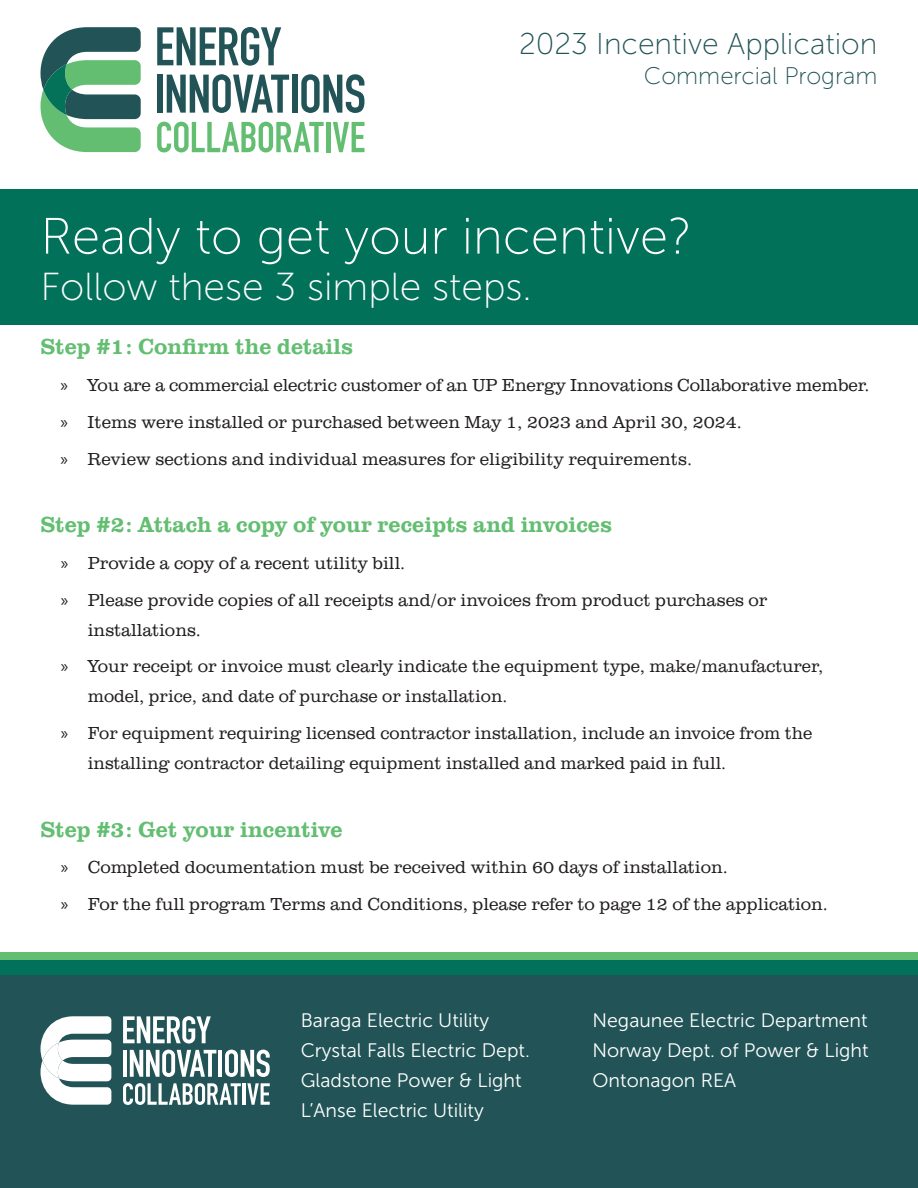
<style>
.page{position:relative;width:918px;height:1188px;background:#fff}
.page>*{position:absolute;margin:0;border:0;box-sizing:border-box;transform-origin:0 0}
.t1{font:51px "Museo Sans 100";color:#fff}
.t2{font:39px "Museo Sans 100";color:#fff}
.t3{font:30px "Museo Sans 100";color:#225457}
.t4{font:24px "Museo Sans 100";color:#225457}
.t5{font:500 22.5px "Clarendon URW";color:#63be72}
.Cover_page_bullets{font:19.5px "Museo Sans 300";color:#fff}
.t6{font:300 18px/30px "Clarendon URW";color:#231f20}
.s1{font-family:"Myriad Pro";font-weight:400}
</style>
<div class="page">
<div style="left:0;top:952px;width:918px;height:23px;background:#63be72"></div>
<div style="left:0;top:960px;width:918px;height:23px;background:#027159"></div>
<div style="left:0;top:189px;width:918px;height:135px;background:#027159"></div>
<svg style="left:157px;top:27px;width:124px;height:39px"></svg>
<div style="left:157px;top:75px;width:6px;height:38px;background:#225457"></div>
<svg style="left:167px;top:74px;width:122px;height:39px"></svg>
<div style="left:292px;top:75px;width:5px;height:38px;background:#225457"></div>
<svg style="left:301px;top:74px;width:63px;height:39px"></svg>
<svg style="left:157px;top:122px;width:167px;height:30px"></svg>
<hr style="left:326px;top:122px;width:4px;height:30px;background:#63be72">
<svg style="left:333px;top:122px;width:32px;height:30px"></svg>
<svg style="left:40px;top:27px;width:101px;height:125px"></svg>
<div style="left:0;top:975px;width:918px;height:213px;background:#225457"></div>
<svg style="left:123px;top:1016px;width:88px;height:28px"></svg>
<hr style="left:123px;top:1050px;width:4px;height:27px;background:#fff">
<svg style="left:130px;top:1050px;width:86px;height:27px"></svg>
<hr style="left:218px;top:1050px;width:4px;height:27px;background:#fff">
<svg style="left:225px;top:1050px;width:45px;height:27px"></svg>
<svg style="left:123px;top:1083px;width:118px;height:22px"></svg>
<hr style="left:242px;top:1083px;width:4px;height:22px;background:#fff">
<svg style="left:247px;top:1083px;width:23px;height:22px"></svg>
<svg style="left:41px;top:1016px;width:70px;height:89px"></svg>
<p class="t3" style="left:519px;top:28px;width:360px">2023 Incentive Application</p>
<p class="t4" style="left:644px;top:63px;width:235px">Commercial Program</p>
<p class="t1" style="left:40px;top:209px;width:653px">Ready to get your incentive?</p>
<p class="t2" style="left:40px;top:266px;width:493px">Follow these 3 simple steps.</p>
<p class="t5" style="left:40px;top:331px;width:314px">Step #1: Confirm the details</p>
<p class="t6" style="left:61px;top:366px;width:811px;line-height:36.8px"><span class="s1">»</span> You are a commercial electric customer of an UP Energy Innovations Collaborative member. <span class="s1">»</span> Items were installed or purchased between May 1, 2023 and April 30, 2024.<br><span class="s1">»</span> Review sections and individual measures for eligibility requirements.</p>
<p class="t5" style="left:40px;top:508px;width:573px">Step #2: Attach a copy of your receipts and invoices</p>
<p class="t6" style="left:61px;top:547px;width:346px"><span class="s1">»</span> Provide a copy of a recent utility bill.</p>
<p class="t6" style="left:88px;top:584px;width:681px;text-indent:-27px"><span class="s1">»</span> Please provide copies of all receipts and/or invoices from product purchases or installations.</p>
<p class="t6" style="left:88px;top:651px;width:737px;text-indent:-27px"><span class="s1">»</span> Your receipt or invoice must clearly indicate the equipment type, make/manufacturer, model, price, and date of purchase or installation.</p>
<p class="t6" style="left:88px;top:717px;width:726px;text-indent:-27px"><span class="s1">»</span> For equipment requiring licensed contractor installation, include an invoice from the installing contractor detailing equipment installed and marked paid in full.</p>
<p class="t5" style="left:40px;top:813px;width:304px">Step #3: Get your incentive</p>
<p class="t6" style="left:61px;top:852px;width:669px"><span class="s1">»</span> Completed documentation must be received within 60 days of installation.</p>
<p class="t6" style="left:61px;top:888px;width:769px"><span class="s1">»</span> For the full program Terms and Conditions, please refer to page 12 of the application.</p>
<p class="Cover_page_bullets" style="left:301px;top:1010px;width:190px">Baraga Electric Utility</p>
<p class="Cover_page_bullets" style="left:301px;top:1040px;width:231px">Crystal Falls Electric Dept.</p>
<p class="Cover_page_bullets" style="left:301px;top:1070px;width:222px">Gladstone Power &amp; Light</p>
<p class="Cover_page_bullets" style="left:301px;top:1100px;width:185px">L’Anse Electric Utility</p>
<p class="Cover_page_bullets" style="left:593px;top:1010px;width:277px">Negaunee Electric Department</p>
<p class="Cover_page_bullets" style="left:593px;top:1040px;width:278px">Norway Dept. of Power &amp; Light</p>
<p class="Cover_page_bullets" style="left:593px;top:1070px;width:145px">Ontonagon REA</p>
</div>
